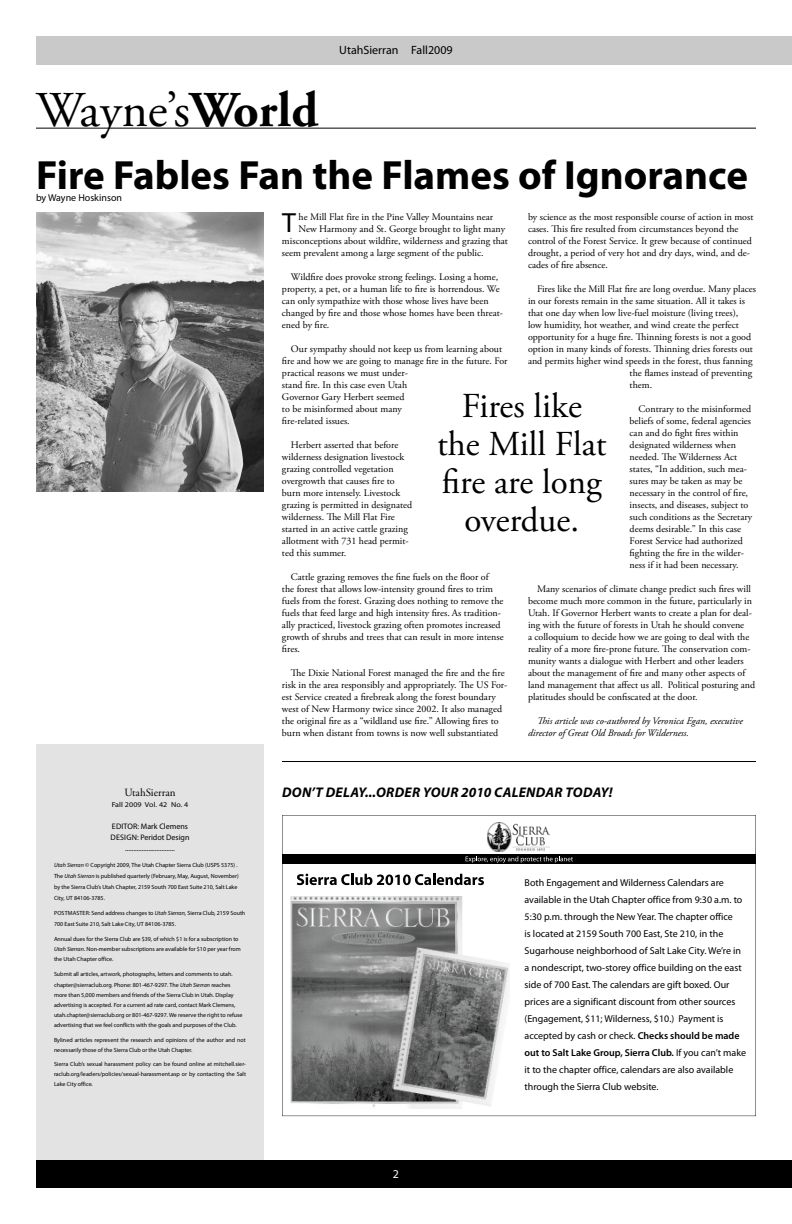
<style>
.page{position:relative;width:792px;height:1224px;background:#fff}
.page>*{position:absolute;margin:0;border:0;box-sizing:border-box;transform-origin:0 0}
.t1{font:50px "Adobe Garamond Pro";color:#000}
.t2{font:700 41px "Myriad Pro";color:#000}
.t3{font:35px/38px "Adobe Garamond Pro";color:#000;text-align:center}
.t4{font:27.8px "Myriad Pro";color:#000}
.t5{font:italic 700 14px "Myriad Pro";letter-spacing:.02em;color:#000}
.t6{font:12px "Myriad Pro";color:#000}
.t7{font:12px "Myriad Pro";color:#fff}
.t8{font:11px "Adobe Garamond Pro";color:#000}
.t9{font:10px/12px "Adobe Garamond Pro";color:#000}
.t10{font:10px/17px "Myriad Pro";color:#000}
.t11{font:italic 10px/12px "Adobe Garamond Pro";color:#000}
.t12{font:8px/11px "Myriad Pro";color:#000}
.t13{font:7.2px "Myriad Pro";letter-spacing:.01em;color:#000;scale:1.11 1}
.t14{font:6px/10px "Myriad Pro";color:#000}
.s1{font-weight:700}
.s2{font-style:italic}
.s3{font-weight:600}
</style>
<div class="page">
<svg style="left:282px;top:815px;width:474px;height:301px"></svg>
<img style="left:488px;top:823px;width:62px;height:28px">
<div style="left:282px;top:854px;width:474px;height:10px;background:#000"></div>
<svg style="left:466px;top:856px;width:107px;height:7px"></svg>
<svg style="left:297px;top:874px;width:187px;height:11px"></svg>
<div style="left:36px;top:744px;width:228px;height:416px;background:#e3e3e4"></div>
<div style="left:510px;top:865px;width:244px;height:246px;background:#fff"></div>
<hr style="left:36px;top:128px;width:720px;height:1px;background:#000">
<img style="left:36px;top:212px;width:228px;height:280px">
<hr style="left:282px;top:761px;width:474px;height:1px;background:#000">
<div style="left:36px;top:1161px;width:756px;height:27px;background:#000"></div>
<div style="left:36px;top:36px;width:756px;height:29px;background:#c9c9ca"></div>
<h1 class="t1" style="left:36px;top:80px;width:284px">Wayne’s<span class="s1">World</span></h1>
<p class="t6" style="left:339px;top:42px;width:115px">UtahSierran Fall2009</p>
<h2 class="t2" style="left:36px;top:149px;width:714px">Fire Fables Fan the Flames of Ignorance</h2>
<p class="t10" style="left:36px;top:189px;width:88px">by Wayne Hoskinson</p>
<p class="t9" style="left:528px;top:211px;width:227px">by science as the most responsible course of action in most cases. This fire resulted from circumstances beyond the control of the Forest Service. It grew because of continued drought, a period of very hot and dry days, wind, and de&shy;cades of fire absence.</p>
<p class="t9" style="left:537px;top:283px;width:220px">Fires like the Mill Flat fire are long overdue. Many places</p>
<p class="t9" style="left:528px;top:295px;width:219px">in our forests remain in the same situation. All it takes is</p>
<p class="t9" style="left:528px;top:307px;width:212px">that one day when low live-fuel moisture (living trees),</p>
<p class="t9" style="left:528px;top:319px;width:212px">low humidity, hot weather, and wind create the perfect</p>
<p class="t9" style="left:528px;top:331px;width:225px">opportunity for a huge fire. Thinning forests is not a good</p>
<p class="t9" style="left:528px;top:343px;width:226px">option in many kinds of forests. Thinning dries forests out</p>
<p class="t9" style="left:528px;top:355px;width:226px">and permits higher wind speeds in the forest, thus fanning</p>
<p class="t9" style="left:630px;top:367px;width:124px">the flames instead of preventing</p>
<p class="t9" style="left:630px;top:379px;width:24px">them.</p>
<p class="t9" style="left:630px;top:403px;width:124px;text-indent:9px">Contrary to the misinformed beliefs of some, federal agencies can and do fight fires within designated wilderness when needed. The Wilderness Act states, “In addition, such mea&shy;sures may be taken as may be necessary in the control of fire, insects, and diseases, subject to such conditions as the Secretary deems desirable.” In this case<br>Forest Service had authorized fighting the fire in the wilder&shy;ness if it had been necessary.</p>
<p class="t9" style="left:528px;top:583px;width:229px;text-indent:9px">Many scenarios of climate change predict such fires will become much more common in the future, particularly in Utah. If Governor Herbert wants to create a plan for deal&shy;ing with the future of forests in Utah he should convene<br>a colloquium to decide how we are going to deal with the reality of a more fire-prone future. The conservation com&shy;munity wants a dialogue with Herbert and other leaders about the management of fire and many other aspects of land management that affect us all. Political posturing and platitudes should be confiscated at the door.</p>
<p class="t11" style="left:528px;top:715px;width:216px;text-indent:9px">This article was co-authored by Veronica Egan, executive director of Great Old Broads for Wilderness.</p>
<h3 class="t4" style="left:282px;top:205px;width:15px">T</h3>
<p class="t9" style="left:299px;top:211px;width:196px">he Mill Flat fire in the Pine Valley Mountains near</p>
<p class="t9" style="left:299px;top:223px;width:208px">New Harmony and St. George brought to light many</p>
<p class="t9" style="left:282px;top:235px;width:228px">misconceptions about wildfire, wilderness and grazing that</p>
<p class="t9" style="left:282px;top:247px;width:203px">seem prevalent among a large segment of the public.</p>
<p class="t9" style="left:282px;top:271px;width:222px;text-indent:9px">Wildfire does provoke strong feelings. Losing a home, property, a pet, or a human life to fire is horrendous. We can only sympathize with those whose lives have been changed by fire and those whose homes have been threat&shy;ened by fire.</p>
<p class="t9" style="left:282px;top:343px;width:227px;text-indent:9px">Our sympathy should not keep us from learning about fire and how we are going to manage fire in the future. For practical reasons we must under-<br>stand fire. In this case even Utah<br>Governor Gary Herbert seemed<br>to be misinformed about many<br>fire-related issues.</p>
<p class="t9" style="left:282px;top:439px;width:132px;text-indent:9px">Herbert asserted that before wilderness designation livestock grazing controlled vegetation overgrowth that causes fire to burn more intensely. Livestock grazing is permitted in designated wilderness. The Mill Flat Fire started in an active cattle grazing allotment with 731 head permit&shy;ted this summer.</p>
<p class="t9" style="left:282px;top:571px;width:223px;text-indent:9px">Cattle grazing removes the fine fuels on the floor of<br>the forest that allows low-intensity ground fires to trim fuels from the forest. Grazing does nothing to remove the fuels that feed large and high intensity fires. As tradition&shy;ally practiced, livestock grazing often promotes increased growth of shrubs and trees that can result in more intense fires.</p>
<p class="t9" style="left:282px;top:667px;width:227px;text-indent:9px">The Dixie National Forest managed the fire and the fire risk in the area responsibly and appropriately. The US For&shy;est Service created a firebreak along the forest boundary west of New Harmony twice since 2002. It also managed the original fire as a “wildland use fire.” Allowing fires to burn when distant from towns is now well substantiated</p>
<h3 class="t3" style="left:437px;top:388px;width:171px">Fires like the Mill Flat fire are long overdue.</h3>
<p class="t8" style="left:124px;top:786px;width:53px">UtahSierran</p>
<p class="t13" style="left:112px;top:800px;width:70px">Fall 2009 Vol. 42 No. 4</p>
<p class="t12" style="left:112px;top:821px;width:10px">Editor</p>
<p class="t12" style="left:138px;top:821px;width:52px">: Mark Clemens</p>
<p class="t12" style="left:111px;top:832px;width:6px">design</p>
<p class="t12" style="left:125px;top:832px;width:66px;text-indent:12px">: Peridot Design ..............................</p>
<p class="t14" style="left:54px;top:859px;width:186px;line-height:11px"><span class="s2">Utah Sierran</span> © Copyright 2009, The Utah Chapter Sierra Club (USPS 5375) .<br>The <span class="s2">Utah Sierran</span> is published quarterly (February, May, August, November) by the Sierra Club’s Utah Chapter, 2159 South 700 East Suite 210, Salt Lake City, UT 84106-3785.</p>
<p class="t14" style="left:54px;top:908px;width:8px">Postmaster</p>
<p class="t14" style="left:54px;top:907px;width:193px;line-height:11px;text-indent:35px">: Send address changes to <span class="s2">Utah Sierran</span>, Sierra Club, 2159 South<br>700 East Suite 210, Salt Lake City, UT 84106-3785.</p>
<p class="t14" style="left:54px;top:933px;width:188px">Annual dues for the Sierra Club are $39, of which $1 is for a subscription to<br><span class="s2">Utah Sierran</span>. Non-member subscriptions are available for $10 per year from the Utah Chapter office.</p>
<p class="t14" style="left:54px;top:968px;width:180px;line-height:11px">Submit all articles, artwork, photographs, letters and comments to utah. chapter@sierraclub.org. Phone: 801-467-9297. The <span class="s2">Utah Sierran</span> reaches</p>
<p class="t14" style="left:54px;top:990px;width:190px">more than 5,000 members and friends of the Sierra Club in Utah. Display advertising is accepted. For a current ad rate card, contact Mark Clemens, utah.chapter@sierraclub.org or 801-467-9297. We reserve the right to refuse advertising that we feel conflicts with the goals and purposes of the Club.</p>
<p class="t14" style="left:54px;top:1034px;width:193px">Bylined articles represent the research and opinions of the author and not necessarily those of the Sierra Club or the Utah Chapter.</p>
<p class="t14" style="left:54px;top:1059px;width:194px;text-align:justify">Sierra Club’s sexual harassment policy can be found online at mitchell.sier&shy;raclub.org/leaders/policies/sexual-harassment.asp or by contacting the Salt Lake City office.</p>
<h3 class="t5" style="left:282px;top:783px;width:332px">DON’T DELAY...ORDER YOUR 2010 CALENDAR TODAY!</h3>
<p class="t7" style="left:393px;top:1166px;width:8px">2</p>
<p class="t10" style="left:525px;top:874px;width:223px">Both Engagement and Wilderness Calendars are available in the Utah Chapter office from 9:30 a.m. to 5:30 p.m. through the New Year. The chapter office<br>is located at 2159 South 700 East, Ste 210, in the Sugarhouse neighborhood of Salt Lake City. We’re in a nondescript, two-storey office building on the east side of 700 East. The calendars are gift boxed. Our prices are a significant discount from other sources (Engagement, $11; Wilderness, $10.) Payment is accepted by cash or check. <span class="s3">Checks should be made out to Salt Lake Group, Sierra Club.</span> If you can’t make it to the chapter office, calendars are also available through the Sierra Club website.</p>
</div>
